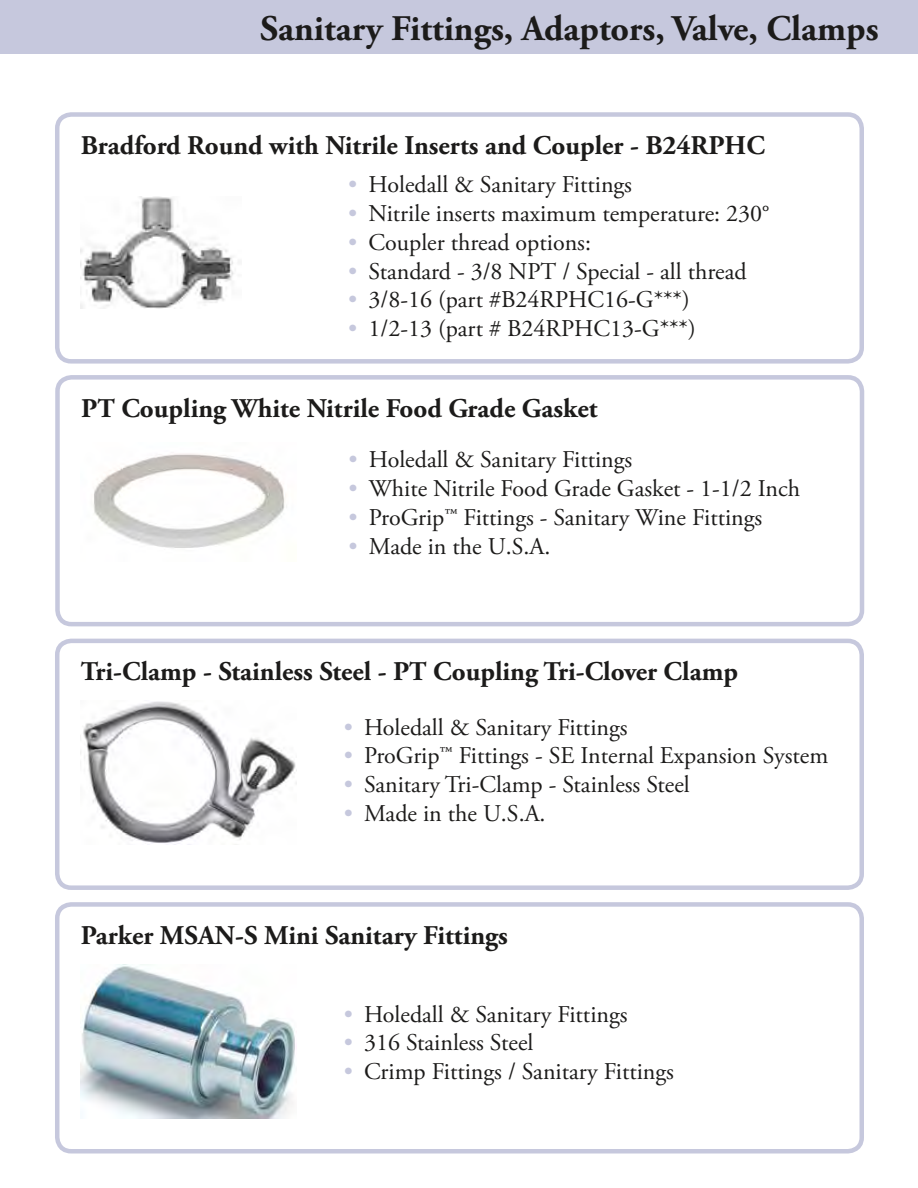
<style>
.page{position:relative;width:918px;height:1188px;background:#fff}
.page>*{position:absolute;margin:0;border:0;box-sizing:border-box;transform-origin:0 0}
.t1{font:700 36px "Adobe Garamond Pro";color:#1c1b1a}
.t2{font:700 27px "Adobe Garamond Pro";color:#1c1b1a}
.t3{font:24px "Adobe Garamond Pro";color:#1c1b1a}
.s1{color:#c6c8dd}
</style>
<div class="page">
<div style="left:0;top:0;width:918px;height:54px;background:#c6c8dd"></div>
<div style="left:55px;top:112px;width:809px;height:252px;border:4px solid #c6c8dd;border-radius:14px"></div>
<img style="left:81px;top:196px;width:153px;height:113px">
<div style="left:55px;top:375px;width:809px;height:251px;border:4px solid #c6c8dd;border-radius:14px"></div>
<img style="left:93px;top:454px;width:193px;height:94px">
<div style="left:55px;top:639px;width:809px;height:251px;border:4px solid #c6c8dd;border-radius:14px"></div>
<img style="left:83px;top:701px;width:214px;height:143px">
<div style="left:55px;top:902px;width:809px;height:252px;border:4px solid #c6c8dd;border-radius:14px"></div>
<img style="left:81px;top:965px;width:216px;height:154px">
<h1 class="t1" style="left:260px;top:8px;width:620px">Sanitary Fittings, Adaptors, Valve, Clamps</h1>
<p class="t2" style="left:81px;top:130px;width:686px">Bradford Round with Nitrile Inserts and Coupler - B24RPHC</p>
<p class="t3" style="left:348px;top:170px;width:285px"><span class="s1">•</span> Holedall &amp; Sanitary Fittings</p>
<p class="t3" style="left:348px;top:199px;width:423px"><span class="s1">•</span> Nitrile inserts maximum temperature: 230°</p>
<p class="t3" style="left:348px;top:228px;width:244px"><span class="s1">•</span> Coupler thread options:</p>
<p class="t3" style="left:348px;top:257px;width:400px"><span class="s1">•</span> Standard - 3/8 NPT / Special - all thread</p>
<p class="t3" style="left:348px;top:285px;width:343px"><span class="s1">•</span> 3/8-16 (part #B24RPHC16-G***)</p>
<p class="t3" style="left:348px;top:314px;width:349px"><span class="s1">•</span> 1/2-13 (part # B24RPHC13-G***)</p>
<p class="t2" style="left:81px;top:392px;width:518px">PT Coupling White Nitrile Food Grade Gasket</p>
<p class="t3" style="left:349px;top:445px;width:285px"><span class="s1">•</span> Holedall &amp; Sanitary Fittings</p>
<p class="t3" style="left:349px;top:474px;width:453px"><span class="s1">•</span> White Nitrile Food Grade Gasket - 1-1/2 Inch</p>
<p class="t3" style="left:349px;top:503px;width:415px"><span class="s1">•</span> ProGrip™ Fittings - Sanitary Wine Fittings</p>
<p class="t3" style="left:349px;top:532px;width:203px"><span class="s1">•</span> Made in the U.S.A.</p>
<p class="t2" style="left:81px;top:656px;width:659px">Tri-Clamp - Stainless Steel - PT Coupling Tri-Clover Clamp</p>
<p class="t3" style="left:344px;top:713px;width:285px"><span class="s1">•</span> Holedall &amp; Sanitary Fittings</p>
<p class="t3" style="left:344px;top:741px;width:486px"><span class="s1">•</span> ProGrip™ Fittings - SE Internal Expansion System</p>
<p class="t3" style="left:344px;top:770px;width:348px"><span class="s1">•</span> Sanitary Tri-Clamp - Stainless Steel</p>
<p class="t3" style="left:344px;top:799px;width:203px"><span class="s1">•</span> Made in the U.S.A.</p>
<p class="t2" style="left:81px;top:919px;width:428px">Parker MSAN-S Mini Sanitary Fittings</p>
<p class="t3" style="left:344px;top:1000px;width:285px"><span class="s1">•</span> Holedall &amp; Sanitary Fittings</p>
<p class="t3" style="left:344px;top:1028px;width:191px"><span class="s1">•</span> 316 Stainless Steel</p>
<p class="t3" style="left:344px;top:1057px;width:332px"><span class="s1">•</span> Crimp Fittings / Sanitary Fittings</p>
</div>
